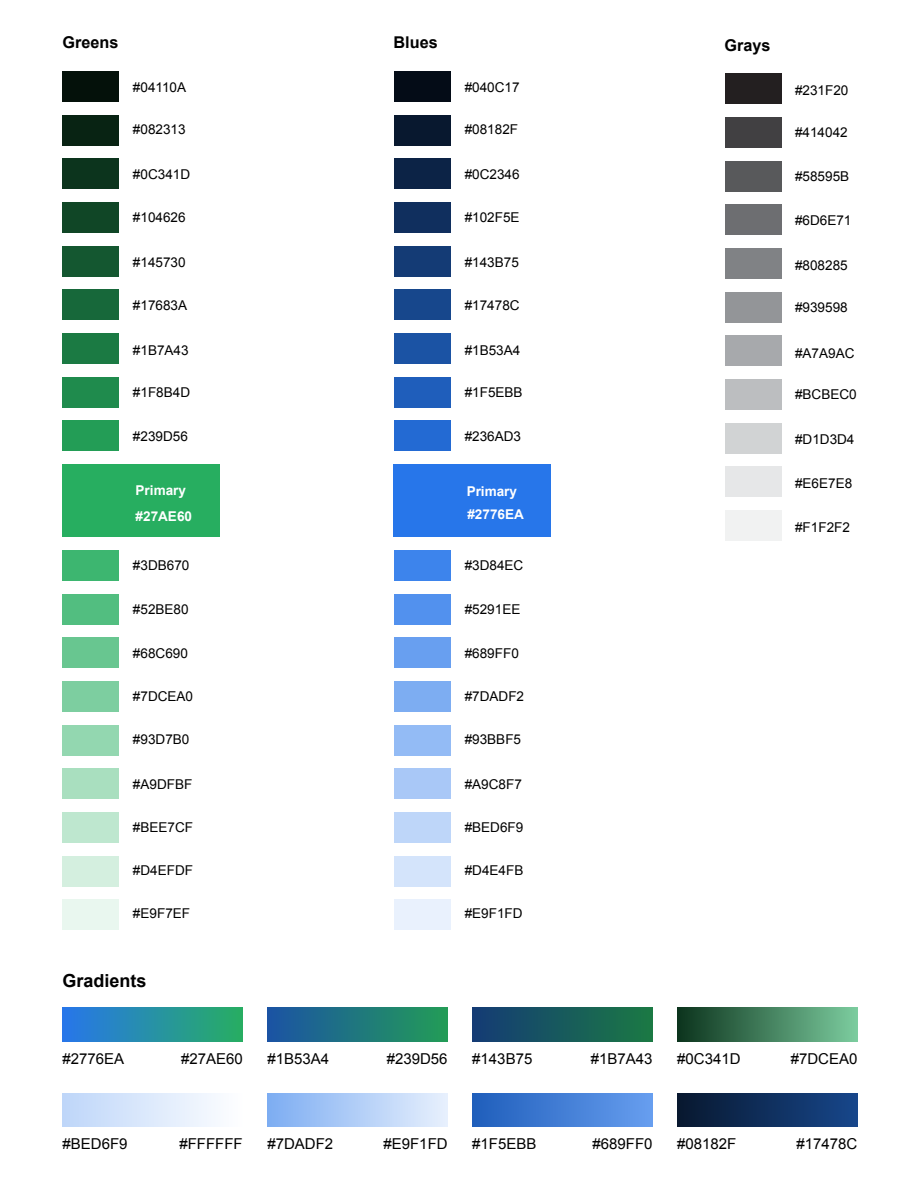
<style>
.page{position:relative;width:918px;height:1188px;background:#fff}
.page>*{position:absolute;margin:0;border:0;box-sizing:border-box;transform-origin:0 0}
.t1{font:700 18px "Arial";color:#000}
.t2{font:700 16.2px "Arial";color:#000}
.t3{font:15px "Arial";color:#000}
.t4{font:13.5px "Arial";color:#000}
.t5{font:700 13.5px/25.8px "Arial";color:#fff}
</style>
<div class="page">
<div style="left:63px;top:464px;width:157px;height:73px;background:#27ae60"></div>
<div style="left:63px;top:71px;width:56px;height:31px;background:#04110a"></div>
<div style="left:63px;top:115px;width:56px;height:30px;background:#082313"></div>
<div style="left:63px;top:159px;width:56px;height:30px;background:#0c341d"></div>
<div style="left:63px;top:202px;width:56px;height:31px;background:#104626"></div>
<div style="left:63px;top:246px;width:56px;height:30px;background:#145730"></div>
<div style="left:63px;top:290px;width:56px;height:30px;background:#17683a"></div>
<div style="left:63px;top:333px;width:56px;height:31px;background:#1b7a43"></div>
<div style="left:63px;top:377px;width:56px;height:30px;background:#1f8b4d"></div>
<div style="left:63px;top:421px;width:56px;height:30px;background:#239d56"></div>
<div style="left:63px;top:550px;width:56px;height:31px;background:#3db670"></div>
<div style="left:63px;top:594px;width:56px;height:30px;background:#52be80"></div>
<div style="left:63px;top:638px;width:56px;height:30px;background:#68c690"></div>
<div style="left:63px;top:681px;width:56px;height:31px;background:#7dcea0"></div>
<div style="left:63px;top:725px;width:56px;height:30px;background:#93d7b0"></div>
<div style="left:63px;top:769px;width:56px;height:30px;background:#a9dfbf"></div>
<div style="left:63px;top:812px;width:56px;height:31px;background:#bee7cf"></div>
<div style="left:63px;top:856px;width:56px;height:30px;background:#d4efdf"></div>
<div style="left:63px;top:900px;width:56px;height:30px;background:#e9f7ef"></div>
<div style="left:63px;top:1008px;width:180px;height:33px;background:linear-gradient(to right,#2776ea,#27ad62)"></div>
<div style="left:267px;top:1008px;width:181px;height:33px;background:linear-gradient(to right,#1b53a4,#239c57)"></div>
<div style="left:472px;top:1008px;width:181px;height:33px;background:linear-gradient(to right,#143b75,#1b7943)"></div>
<div style="left:394px;top:71px;width:56px;height:31px;background:#040c17"></div>
<div style="left:394px;top:115px;width:56px;height:30px;background:#08182f"></div>
<div style="left:394px;top:159px;width:56px;height:30px;background:#0c2346"></div>
<div style="left:394px;top:202px;width:56px;height:31px;background:#102f5e"></div>
<div style="left:394px;top:246px;width:56px;height:30px;background:#143b75"></div>
<div style="left:394px;top:290px;width:56px;height:30px;background:#17478c"></div>
<div style="left:394px;top:333px;width:56px;height:31px;background:#1b53a4"></div>
<div style="left:394px;top:377px;width:56px;height:30px;background:#1f5ebb"></div>
<div style="left:394px;top:421px;width:56px;height:30px;background:#236ad3"></div>
<div style="left:394px;top:550px;width:56px;height:31px;background:#3d84ec"></div>
<div style="left:394px;top:594px;width:56px;height:30px;background:#5291ee"></div>
<div style="left:394px;top:638px;width:56px;height:30px;background:#689ff0"></div>
<div style="left:394px;top:681px;width:56px;height:31px;background:#7dadf2"></div>
<div style="left:394px;top:725px;width:56px;height:30px;background:#93bbf5"></div>
<div style="left:394px;top:769px;width:56px;height:30px;background:#a9c8f7"></div>
<div style="left:394px;top:812px;width:56px;height:31px;background:#bed6f9"></div>
<div style="left:394px;top:856px;width:56px;height:30px;background:#d4e4fb"></div>
<div style="left:394px;top:900px;width:56px;height:30px;background:#e9f1fd"></div>
<div style="left:725px;top:74px;width:57px;height:30px;background:#231f20"></div>
<div style="left:725px;top:117px;width:57px;height:31px;background:#414042"></div>
<div style="left:725px;top:161px;width:57px;height:31px;background:#58595b"></div>
<div style="left:725px;top:205px;width:57px;height:30px;background:#6d6e71"></div>
<div style="left:725px;top:248px;width:57px;height:31px;background:#808285"></div>
<div style="left:725px;top:292px;width:57px;height:31px;background:#939598"></div>
<div style="left:725px;top:336px;width:57px;height:30px;background:#a7a9ac"></div>
<div style="left:725px;top:379px;width:57px;height:31px;background:#bcbec0"></div>
<div style="left:725px;top:423px;width:57px;height:31px;background:#d1d3d4"></div>
<div style="left:725px;top:467px;width:57px;height:30px;background:#e6e7e8"></div>
<div style="left:725px;top:510px;width:57px;height:31px;background:#f1f2f2"></div>
<div style="left:63px;top:1093px;width:180px;height:34px;background:linear-gradient(to right,#bed6f9,#fefeff)"></div>
<div style="left:267px;top:1093px;width:181px;height:34px;background:linear-gradient(to right,#7dadf2,#e8f0fd)"></div>
<div style="left:472px;top:1093px;width:181px;height:34px;background:linear-gradient(to right,#1f5ebb,#679ef0)"></div>
<div style="left:677px;top:1008px;width:180px;height:33px;background:linear-gradient(to right,#0c341d,#7bcb9d)"></div>
<div style="left:677px;top:1093px;width:180px;height:34px;background:linear-gradient(to right,#08182f,#17468a)"></div>
<div style="left:394px;top:464px;width:157px;height:73px;background:#2776ea"></div>
<p class="t2" style="left:63px;top:32px;width:57px">Greens</p>
<p class="t2" style="left:394px;top:32px;width:46px">Blues</p>
<p class="t2" style="left:725px;top:34px;width:48px">Grays</p>
<p class="t4" style="left:133px;top:78px;width:55px">#04110A</p>
<p class="t4" style="left:133px;top:121px;width:54px">#082313</p>
<p class="t4" style="left:133px;top:165px;width:59px">#0C341D</p>
<p class="t4" style="left:133px;top:209px;width:54px">#104626</p>
<p class="t4" style="left:133px;top:254px;width:54px">#145730</p>
<p class="t4" style="left:133px;top:296px;width:56px">#17683A</p>
<p class="t4" style="left:133px;top:342px;width:57px">#1B7A43</p>
<p class="t4" style="left:133px;top:383px;width:59px">#1F8B4D</p>
<p class="t4" style="left:133px;top:428px;width:56px">#239D56</p>
<p class="t4" style="left:465px;top:78px;width:56px">#040C17</p>
<p class="t4" style="left:795px;top:81px;width:55px">#231F20</p>
<p class="t4" style="left:465px;top:121px;width:55px">#08182F</p>
<p class="t4" style="left:465px;top:165px;width:56px">#0C2346</p>
<p class="t4" style="left:465px;top:209px;width:56px">#102F5E</p>
<p class="t4" style="left:465px;top:254px;width:56px">#143B75</p>
<p class="t4" style="left:465px;top:296px;width:56px">#17478C</p>
<p class="t4" style="left:465px;top:342px;width:57px">#1B53A4</p>
<p class="t4" style="left:465px;top:383px;width:59px">#1F5EBB</p>
<p class="t4" style="left:465px;top:428px;width:58px">#236AD3</p>
<p class="t4" style="left:795px;top:123px;width:54px">#414042</p>
<p class="t4" style="left:795px;top:168px;width:56px">#58595B</p>
<p class="t4" style="left:795px;top:211px;width:58px">#6D6E71</p>
<p class="t4" style="left:795px;top:256px;width:54px">#808285</p>
<p class="t4" style="left:795px;top:299px;width:54px">#939598</p>
<p class="t4" style="left:795px;top:344px;width:61px">#A7A9AC</p>
<p class="t4" style="left:795px;top:386px;width:63px">#BCBEC0</p>
<p class="t4" style="left:795px;top:430px;width:61px">#D1D3D4</p>
<p class="t4" style="left:795px;top:475px;width:59px">#E6E7E8</p>
<p class="t4" style="left:795px;top:518px;width:56px">#F1F2F2</p>
<p class="t5" style="left:136px;top:478px;width:58px">Primary #27AE60</p>
<p class="t5" style="left:467px;top:480px;width:59px;line-height:23px">Primary #2776EA</p>
<p class="t4" style="left:133px;top:557px;width:58px">#3DB670</p>
<p class="t4" style="left:133px;top:600px;width:57px">#52BE80</p>
<p class="t4" style="left:133px;top:644px;width:56px">#68C690</p>
<p class="t4" style="left:133px;top:688px;width:62px">#7DCEA0</p>
<p class="t4" style="left:133px;top:730px;width:58px">#93D7B0</p>
<p class="t4" style="left:133px;top:776px;width:61px">#A9DFBF</p>
<p class="t4" style="left:133px;top:819px;width:62px">#BEE7CF</p>
<p class="t4" style="left:133px;top:862px;width:62px">#D4EFDF</p>
<p class="t4" style="left:133px;top:905px;width:59px">#E9F7EF</p>
<h1 class="t1" style="left:63px;top:969px;width:86px">Gradients</h1>
<p class="t4" style="left:465px;top:557px;width:60px">#3D84EC</p>
<p class="t4" style="left:465px;top:600px;width:57px">#5291EE</p>
<p class="t4" style="left:465px;top:644px;width:56px">#689FF0</p>
<p class="t4" style="left:465px;top:688px;width:61px">#7DADF2</p>
<p class="t4" style="left:465px;top:730px;width:58px">#93BBF5</p>
<p class="t4" style="left:465px;top:776px;width:59px">#A9C8F7</p>
<p class="t4" style="left:465px;top:819px;width:60px">#BED6F9</p>
<p class="t4" style="left:465px;top:862px;width:60px">#D4E4FB</p>
<p class="t4" style="left:465px;top:905px;width:59px">#E9F1FD</p>
<p class="t3" style="left:63px;top:1049px;width:63px">#2776EA</p>
<p class="t3" style="left:181px;top:1049px;width:63px">#27AE60</p>
<p class="t3" style="left:267px;top:1049px;width:63px">#1B53A4</p>
<p class="t3" style="left:387px;top:1049px;width:62px">#239D56</p>
<p class="t3" style="left:472px;top:1049px;width:62px">#143B75</p>
<p class="t3" style="left:591px;top:1049px;width:63px">#1B7A43</p>
<p class="t3" style="left:677px;top:1049px;width:65px">#0C341D</p>
<p class="t3" style="left:791px;top:1049px;width:68px">#7DCEA0</p>
<p class="t3" style="left:63px;top:1134px;width:67px">#BED6F9</p>
<p class="t3" style="left:179px;top:1134px;width:65px">#FFFFFF</p>
<p class="t3" style="left:267px;top:1134px;width:67px">#7DADF2</p>
<p class="t3" style="left:383px;top:1134px;width:66px">#E9F1FD</p>
<p class="t3" style="left:472px;top:1134px;width:66px">#1F5EBB</p>
<p class="t3" style="left:593px;top:1134px;width:62px">#689FF0</p>
<p class="t3" style="left:677px;top:1134px;width:61px">#08182F</p>
<p class="t3" style="left:797px;top:1134px;width:62px">#17478C</p>
</div>
